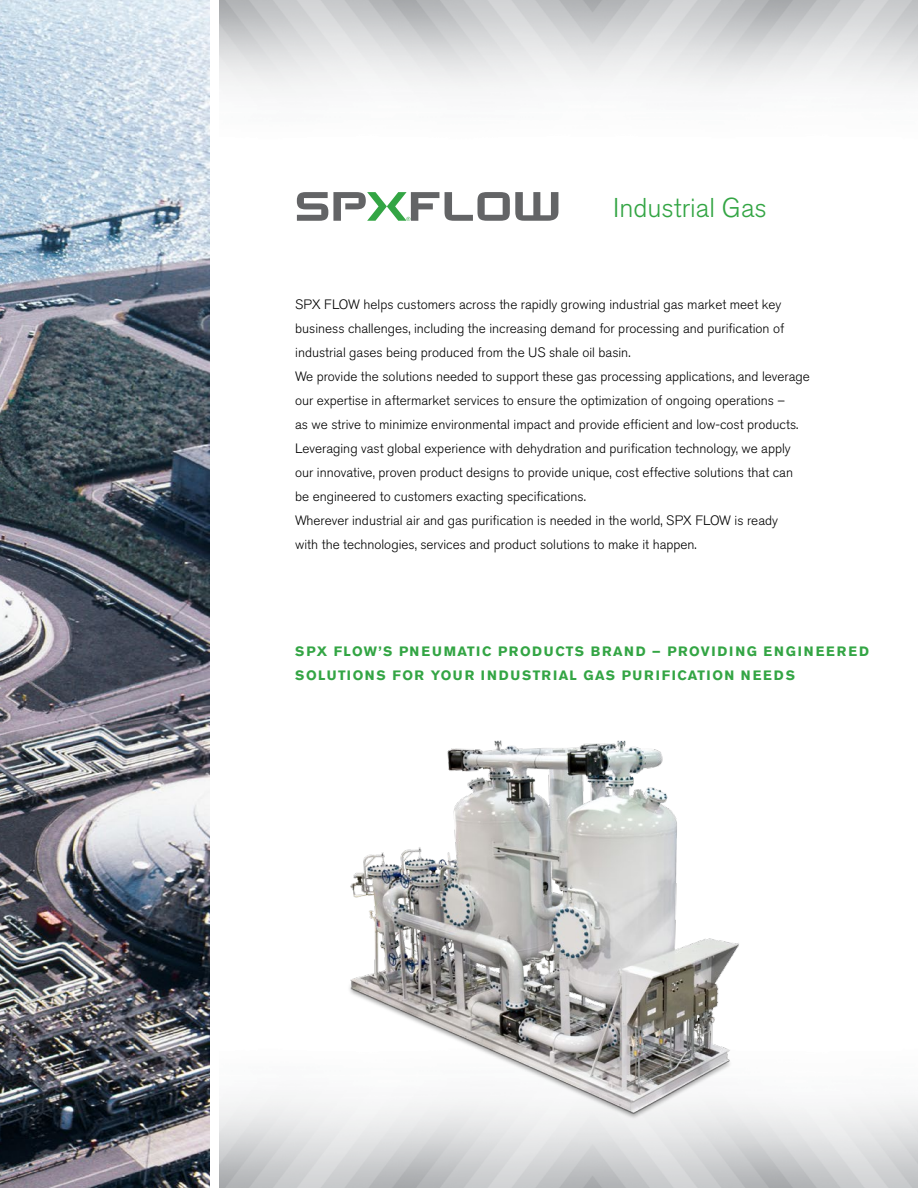
<style>
.page{position:relative;width:918px;height:1188px;background:#fff}
.page>*{position:absolute;margin:0;border:0;box-sizing:border-box;transform-origin:0 0}
.Body_Copy_Headline{font:300 27px "Akzidenz Grotesk BE";color:#33a544}
.Body_Copy___Indent{font:300 13.5px/24px "Akzidenz Grotesk BE";color:#000}
.Body_Copy_Headline-2{font:700 13.5px/24px "Akzidenz Grotesk BE";letter-spacing:.12em;color:#33a544}
</style>
<div class="page">
<img style="left:0;top:0;width:210px;height:1188px">
<img style="left:322px;top:740px;width:456px;height:410px">
<svg style="left:445px;top:192px;width:113px;height:29px"></svg>
<svg style="left:297px;top:192px;width:142px;height:29px"></svg>
<p class="Body_Copy_Headline" style="left:613px;top:192px;width:155px">Industrial Gas</p>
<p class="Body_Copy___Indent" style="left:295px;top:293px;width:491px">SPX FLOW helps customers across the rapidly growing industrial gas market meet key business challenges, including the increasing demand for processing and purification of industrial gases being produced from the US shale oil basin.</p>
<p class="Body_Copy___Indent" style="left:295px;top:365px;width:516px">We provide the solutions needed to support these gas processing applications, and leverage our expertise in aftermarket services to ensure the optimization of ongoing operations –<br>as we strive to minimize environmental impact and provide efficient and low-cost products.</p>
<p class="Body_Copy___Indent" style="left:295px;top:437px;width:499px">Leveraging vast global experience with dehydration and purification technology, we apply our innovative, proven product designs to provide unique, cost effective solutions that can be engineered to customers exacting specifications.</p>
<p class="Body_Copy___Indent" style="left:295px;top:509px;width:484px">Wherever industrial air and gas purification is needed in the world, SPX FLOW is ready with the technologies, services and product solutions to make it happen.</p>
<p class="Body_Copy_Headline-2" style="left:295px;top:640px;width:575px">SPX FLOW’S PNEUMATIC PRODUCTS BRAND – PROVIDING ENGINEERED<br>SOLUTIONS FOR YOUR INDUSTRIAL GAS PURIFICATION NEEDS</p>
</div>
